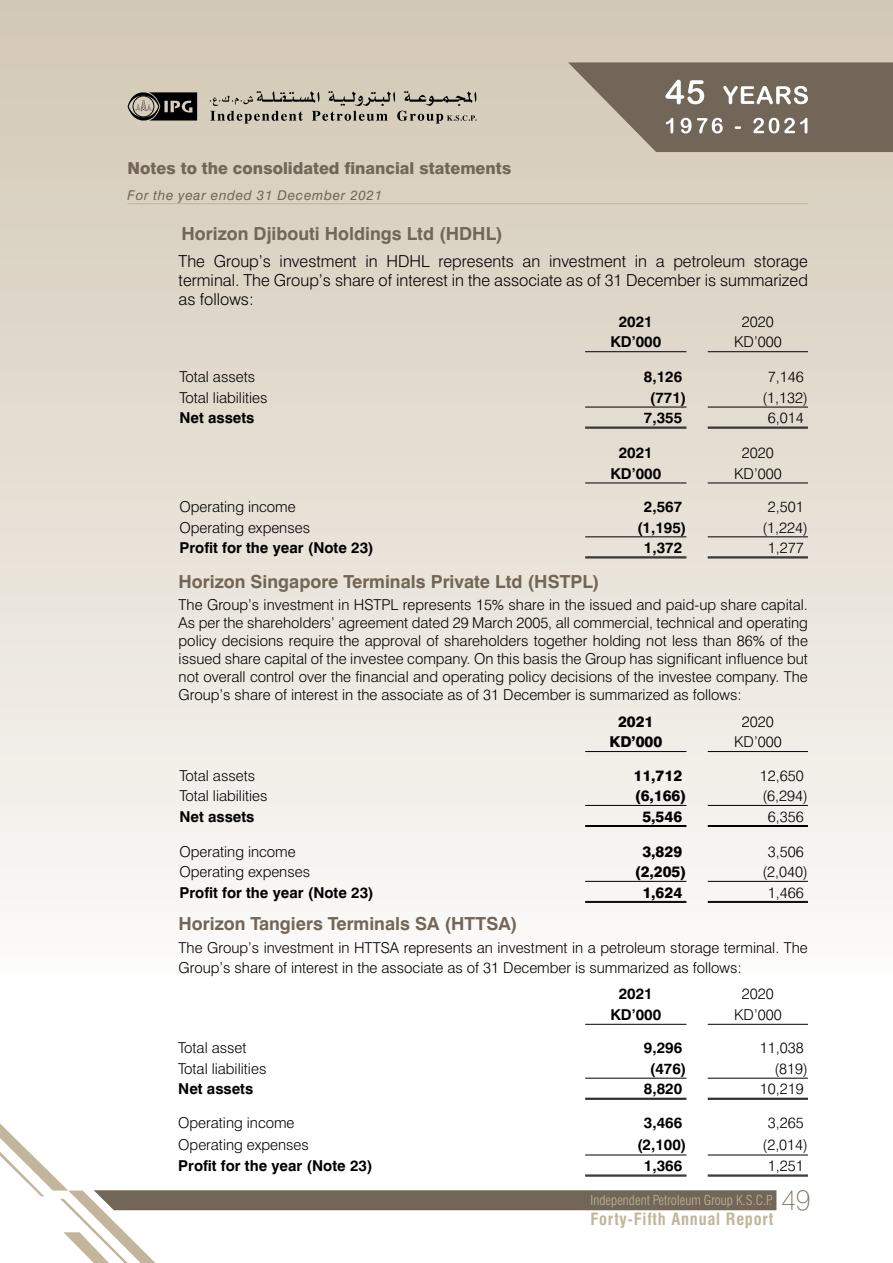
<style>
.page{position:relative;width:893px;height:1263px;background:#fff}
.page>*{position:absolute;margin:0;border:0;box-sizing:border-box;transform-origin:0 0}
.t1{font:100 28.5px "Swiss 721 BT";color:#726658}
.t2{font:700 18px "Swiss 721 BT";color:#726658}
.t3{font:300 16.5px/18.8px "Swiss 721 BT";color:#000;text-align:justify}
.t4{font:800 16.5px "Swiss 721 BT";color:#726658}
.t5{font:700 condensed 16.5px "Swiss 721 BT";letter-spacing:.045em;color:#c2b59b}
.t6{font:300 15px/18px "Swiss 721 BT";color:#000;text-align:justify}
.t7{font:700 15px "Swiss 721 BT";color:#000}
.t8{font:800 15px "Swiss 721 BT";color:#000}
.t9{font:300 condensed 13.5px "Swiss 721 BT";color:#c2b59b}
.t10{font:italic 13.5px "Swiss 721 BT";letter-spacing:.05em;color:#726658}
</style>
<div class="page">
<div style="left:0;top:0;width:893px;height:1263px;background:linear-gradient(to bottom,#d2c8b5,#fff)"></div>
<svg style="left:0;top:1123px;width:776px;height:140px"></svg>
<svg style="left:128px;top:92px;width:69px;height:29px;background:#514d47"></svg>
<svg style="left:210px;top:91px;width:267px;height:33px;background:#b2aa9c"></svg>
<svg style="left:568px;top:62px;width:325px;height:90px;background:#887d6f"></svg>
<hr style="left:128px;top:203px;width:680px;height:1px;background:#c2b59b">
<hr style="left:585px;top:351px;width:101px;height:1px;background:#000">
<hr style="left:708px;top:351px;width:100px;height:1px;background:#000">
<hr style="left:585px;top:483px;width:101px;height:1px;background:#000">
<hr style="left:708px;top:483px;width:100px;height:1px;background:#000">
<hr style="left:585px;top:407px;width:101px;height:1px;background:#000">
<hr style="left:708px;top:407px;width:100px;height:1px;background:#000">
<hr style="left:585px;top:536px;width:101px;height:1px;background:#000">
<hr style="left:708px;top:536px;width:100px;height:1px;background:#000">
<hr style="left:585px;top:427px;width:101px;height:1px;background:#000">
<hr style="left:585px;top:428px;width:101px;height:1px;background:#000">
<hr style="left:708px;top:427px;width:100px;height:1px;background:#000">
<hr style="left:708px;top:428px;width:100px;height:1px;background:#000">
<hr style="left:585px;top:557px;width:101px;height:1px;background:#000">
<hr style="left:585px;top:558px;width:101px;height:1px;background:#000">
<hr style="left:708px;top:557px;width:100px;height:1px;background:#000">
<hr style="left:708px;top:558px;width:100px;height:1px;background:#000">
<hr style="left:585px;top:751px;width:101px;height:1px;background:#000">
<hr style="left:708px;top:751px;width:100px;height:1px;background:#000">
<hr style="left:585px;top:805px;width:101px;height:1px;background:#000">
<hr style="left:708px;top:805px;width:100px;height:1px;background:#000">
<hr style="left:585px;top:881px;width:101px;height:1px;background:#000">
<hr style="left:708px;top:881px;width:100px;height:1px;background:#000">
<hr style="left:585px;top:825px;width:101px;height:1px;background:#000">
<hr style="left:585px;top:826px;width:101px;height:1px;background:#000">
<hr style="left:708px;top:825px;width:100px;height:1px;background:#000">
<hr style="left:708px;top:826px;width:100px;height:1px;background:#000">
<hr style="left:585px;top:901px;width:101px;height:1px;background:#000">
<hr style="left:585px;top:902px;width:101px;height:1px;background:#000">
<hr style="left:708px;top:901px;width:100px;height:1px;background:#000">
<hr style="left:708px;top:902px;width:100px;height:1px;background:#000">
<hr style="left:585px;top:1024px;width:101px;height:1px;background:#000">
<hr style="left:708px;top:1024px;width:100px;height:1px;background:#000">
<hr style="left:585px;top:1078px;width:101px;height:1px;background:#000">
<hr style="left:708px;top:1078px;width:100px;height:1px;background:#000">
<hr style="left:585px;top:1154px;width:101px;height:1px;background:#000">
<hr style="left:708px;top:1154px;width:100px;height:1px;background:#000">
<hr style="left:585px;top:1098px;width:101px;height:1px;background:#000">
<hr style="left:585px;top:1099px;width:101px;height:1px;background:#000">
<hr style="left:708px;top:1098px;width:100px;height:1px;background:#000">
<hr style="left:708px;top:1099px;width:100px;height:1px;background:#000">
<hr style="left:585px;top:1175px;width:101px;height:1px;background:#000">
<hr style="left:585px;top:1176px;width:101px;height:1px;background:#000">
<hr style="left:708px;top:1175px;width:100px;height:1px;background:#000">
<hr style="left:708px;top:1176px;width:100px;height:1px;background:#000">
<p class="t4" style="left:128px;top:158px;width:385px">Notes to the consolidated financial statements</p>
<p class="t10" style="left:128px;top:187px;width:256px">For the year ended 31 December 2021</p>
<p class="t2" style="left:182px;top:222px;width:323px">Horizon Djibouti Holdings Ltd (HDHL)</p>
<p class="t3" style="left:179px;top:252px;width:631px">The Group’s investment in HDHL represents an investment in a petroleum storage terminal. The Group’s share of interest in the associate as of 31 December is summarized as follows:</p>
<p class="t7" style="left:619px;top:312px;width:36px">2021</p>
<p class="t6" style="left:742px;top:312px;width:33px">2020</p>
<p class="t7" style="left:610px;top:333px;width:52px">KD’000</p>
<p class="t6" style="left:734px;top:333px;width:49px">KD’000</p>
<p class="t6" style="left:179px;top:368px;width:77px">Total assets</p>
<p class="t7" style="left:644px;top:368px;width:40px">8,126</p>
<p class="t6" style="left:768px;top:368px;width:37px">7,146</p>
<p class="t6" style="left:179px;top:388px;width:90px">Total liabilities</p>
<p class="t7" style="left:650px;top:388px;width:38px">(771)</p>
<p class="t6" style="left:762px;top:388px;width:47px">(1,132)</p>
<p class="t7" style="left:179px;top:409px;width:77px">Net assets</p>
<p class="t7" style="left:644px;top:409px;width:40px">7,355</p>
<p class="t6" style="left:768px;top:409px;width:37px">6,014</p>
<p class="t7" style="left:619px;top:444px;width:36px">2021</p>
<p class="t6" style="left:742px;top:444px;width:33px">2020</p>
<p class="t7" style="left:610px;top:464px;width:52px">KD’000</p>
<p class="t6" style="left:734px;top:464px;width:49px">KD’000</p>
<p class="t6" style="left:179px;top:497px;width:118px">Operating income</p>
<p class="t7" style="left:644px;top:497px;width:40px">2,567</p>
<p class="t6" style="left:768px;top:497px;width:37px">2,501</p>
<p class="t6" style="left:179px;top:518px;width:132px">Operating expenses</p>
<p class="t7" style="left:637px;top:518px;width:51px">(1,195)</p>
<p class="t6" style="left:762px;top:518px;width:47px">(1,224)</p>
<p class="t7" style="left:179px;top:539px;width:196px">Profit for the year (Note 23)</p>
<p class="t7" style="left:644px;top:539px;width:40px">1,372</p>
<p class="t6" style="left:768px;top:539px;width:37px">1,277</p>
<p class="t2" style="left:179px;top:570px;width:422px">Horizon Singapore Terminals Private Ltd (HSTPL)</p>
<p class="t6" style="left:179px;top:596px;width:631px">The Group’s investment in HSTPL represents 15% share in the issued and paid-up share capital.<br>As per the shareholders’ agreement dated 29 March 2005, all commercial, technical and operating policy decisions require the approval of shareholders together holding not less than 86% of the issued share capital of the investee company. On this basis the Group has significant influence but not overall control over the financial and operating policy decisions of the investee company. The Group’s share of interest in the associate as of 31 December is summarized as follows:</p>
<p class="t8" style="left:618px;top:712px;width:37px">2021</p>
<p class="t6" style="left:742px;top:712px;width:33px">2020</p>
<p class="t8" style="left:609px;top:733px;width:54px">KD’000</p>
<p class="t6" style="left:734px;top:733px;width:49px">KD’000</p>
<p class="t6" style="left:179px;top:766px;width:77px">Total assets</p>
<p class="t8" style="left:633px;top:766px;width:50px">11,712</p>
<p class="t6" style="left:760px;top:766px;width:45px">12,650</p>
<p class="t6" style="left:179px;top:787px;width:90px">Total liabilities</p>
<p class="t8" style="left:635px;top:787px;width:53px">(6,166)</p>
<p class="t6" style="left:762px;top:787px;width:47px">(6,294)</p>
<p class="t7" style="left:179px;top:807px;width:77px">Net assets</p>
<p class="t8" style="left:642px;top:807px;width:41px">5,546</p>
<p class="t6" style="left:768px;top:807px;width:37px">6,356</p>
<p class="t6" style="left:179px;top:842px;width:118px">Operating income</p>
<p class="t8" style="left:642px;top:842px;width:41px">3,829</p>
<p class="t6" style="left:768px;top:842px;width:37px">3,506</p>
<p class="t6" style="left:179px;top:863px;width:132px">Operating expenses</p>
<p class="t8" style="left:635px;top:862px;width:53px">(2,205)</p>
<p class="t6" style="left:762px;top:863px;width:47px">(2,040)</p>
<p class="t7" style="left:179px;top:883px;width:196px">Profit for the year (Note 23)</p>
<p class="t8" style="left:642px;top:883px;width:41px">1,624</p>
<p class="t6" style="left:768px;top:883px;width:37px">1,466</p>
<p class="t2" style="left:179px;top:913px;width:340px">Horizon Tangiers Terminals SA (HTTSA)</p>
<p class="t6" style="left:179px;top:938px;width:631px;line-height:19.5px">The Group’s investment in HTTSA represents an investment in a petroleum storage terminal. The<br>Group’s share of interest in the associate as of 31 December is summarized as follows:</p>
<p class="t7" style="left:619px;top:985px;width:36px">2021</p>
<p class="t6" style="left:742px;top:985px;width:33px">2020</p>
<p class="t7" style="left:610px;top:1005px;width:52px">KD’000</p>
<p class="t6" style="left:734px;top:1005px;width:49px">KD’000</p>
<p class="t6" style="left:178px;top:1039px;width:70px">Total asset</p>
<p class="t7" style="left:644px;top:1039px;width:40px">9,296</p>
<p class="t6" style="left:760px;top:1039px;width:45px">11,038</p>
<p class="t6" style="left:178px;top:1059px;width:90px">Total liabilities</p>
<p class="t7" style="left:650px;top:1059px;width:38px">(476)</p>
<p class="t6" style="left:774px;top:1059px;width:35px">(819)</p>
<p class="t7" style="left:178px;top:1080px;width:77px">Net assets</p>
<p class="t7" style="left:644px;top:1080px;width:40px">8,820</p>
<p class="t6" style="left:760px;top:1080px;width:45px">10,219</p>
<p class="t6" style="left:178px;top:1113px;width:118px">Operating income</p>
<p class="t7" style="left:644px;top:1113px;width:40px">3,466</p>
<p class="t6" style="left:768px;top:1113px;width:37px">3,265</p>
<p class="t6" style="left:178px;top:1135px;width:132px">Operating expenses</p>
<p class="t7" style="left:637px;top:1135px;width:51px">(2,100)</p>
<p class="t6" style="left:763px;top:1135px;width:47px">(2,014)</p>
<p class="t7" style="left:178px;top:1157px;width:196px">Profit for the year (Note 23)</p>
<p class="t7" style="left:644px;top:1157px;width:40px">1,366</p>
<p class="t6" style="left:768px;top:1157px;width:37px">1,251</p>
<p class="t9" style="left:591px;top:1192px;width:184px">Independent Petroleum Group K.S.C.P.</p>
<p class="t5" style="left:591px;top:1209px;width:184px">Forty-Fifth Annual Report</p>
<h1 class="t1" style="left:781px;top:1182px;width:31px">49</h1>
</div>
